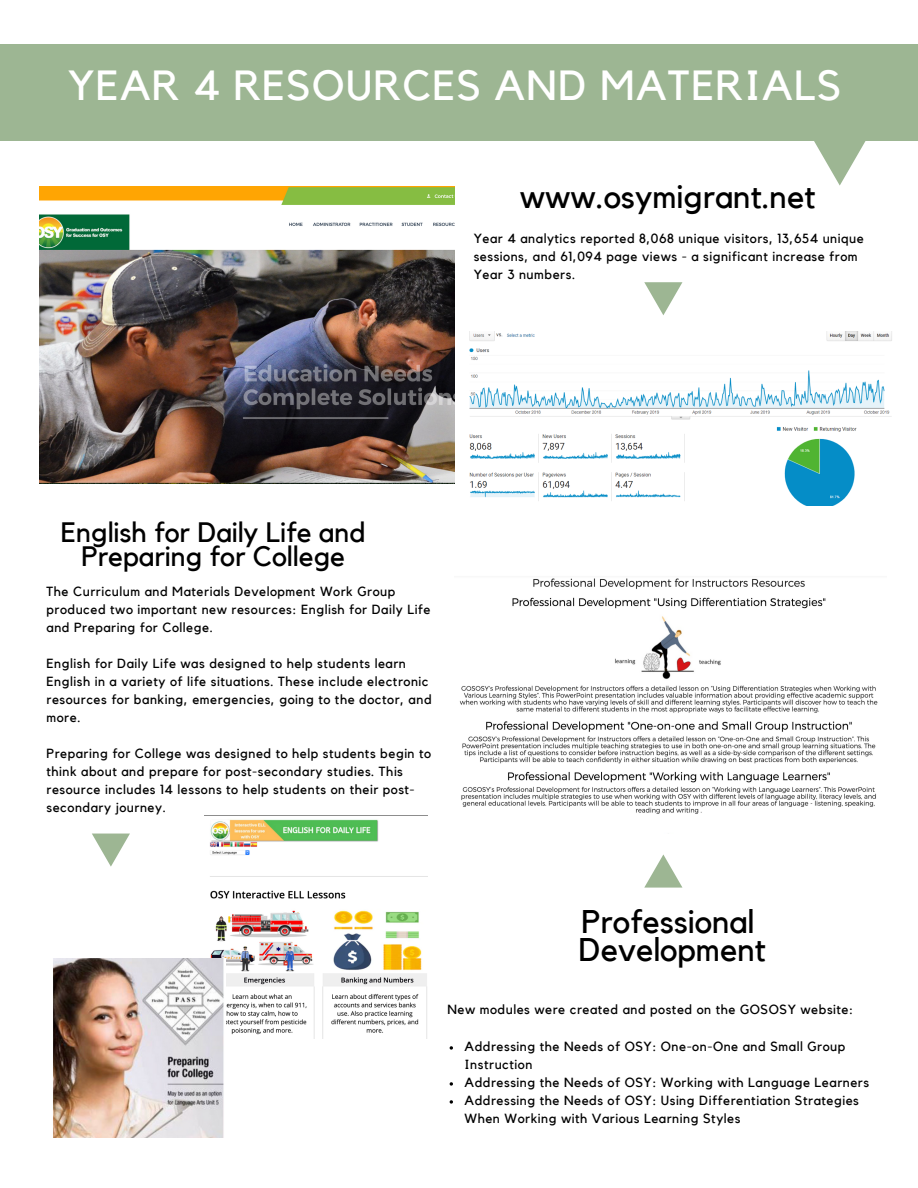
<style>
.page{position:relative;width:918px;height:1188px;background:#fff}
.page>*{position:absolute;margin:0;border:0;box-sizing:border-box;transform-origin:0 0}
.t1{font:42px "Kollektif";letter-spacing:.03em;color:#fff}
.t2{font:32.7px/28.2px "Kollektif";color:#000}
.t3{font:28.05px/23.7px "Kollektif";color:#000;text-align:center}
.t4{font:13.2px/18px "Kollektif";letter-spacing:.04em;color:#000}
</style>
<div class="page">
<div style="left:0;top:44px;width:918px;height:96px;background:#9db693"></div>
<img style="left:459px;top:578px;width:419px;height:236px">
<img style="left:39px;top:186px;width:415px;height:297px">
<svg style="left:450px;top:1046px;width:3px;height:4px"></svg>
<svg style="left:450px;top:1082px;width:3px;height:4px"></svg>
<svg style="left:450px;top:1100px;width:3px;height:4px"></svg>
<svg style="left:814px;top:140px;width:52px;height:46px"></svg>
<svg style="left:644px;top:854px;width:38px;height:34px"></svg>
<img style="left:469px;top:331px;width:423px;height:174px">
<img style="left:205px;top:815px;width:223px;height:223px">
<svg style="left:644px;top:282px;width:38px;height:33px"></svg>
<img style="left:53px;top:958px;width:172px;height:179px">
<svg style="left:92px;top:834px;width:38px;height:33px"></svg>
<h1 class="t1" style="left:68px;top:66px;width:775px">YEAR 4 RESOURCES AND MATERIALS</h1>
<h2 class="t2" style="left:520px;top:184px;width:297px">www.osymigrant.net</h2>
<p class="t4" style="left:474px;top:230px;width:392px">Year 4 analytics reported 8,068 unique visitors, 13,654 unique sessions, and 61,094 page views - a significant increase from<br>Year 3 numbers.</p>
<h3 class="t3" style="left:61px;top:522px;width:306px">English for Daily Life and<br>Preparing for College</h3>
<p class="t4" style="left:46px;top:583px;width:386px">The Curriculum and Materials Development Work Group produced two important new resources: English for Daily Life and Preparing for College.</p>
<p class="t4" style="left:46px;top:655px;width:387px">English for Daily Life was designed to help students learn English in a variety of life situations. These include electronic resources for banking, emergencies, going to the doctor, and more.</p>
<p class="t4" style="left:46px;top:745px;width:386px">Preparing for College was designed to help students begin to think about and prepare for post-secondary studies. This resource includes 14 lessons to help students on their post&shy;secondary journey.</p>
<h2 class="t2" style="left:579px;top:909px;width:189px">Professional<br>Development</h2>
<p class="t4" style="left:447px;top:1001px;width:407px">New modules were created and posted on the GOSOSY website:</p>
<p class="t4" style="left:465px;top:1038px;width:406px">Addressing the Needs of OSY: One-on-One and Small Group Instruction<br>Addressing the Needs of OSY: Working with Language Learners Addressing the Needs of OSY: Using Differentiation Strategies When Working with Various Learning Styles</p>
</div>
